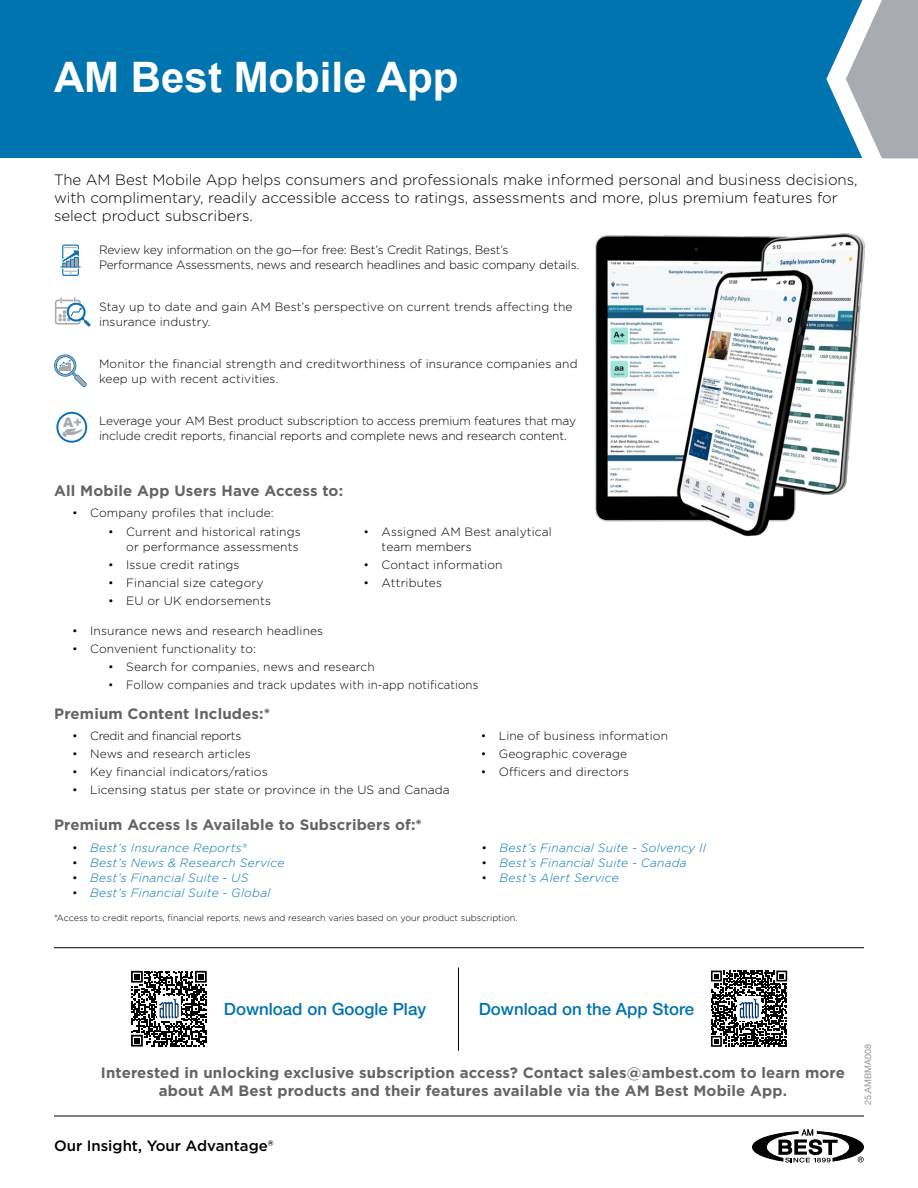
<style>
.page{position:relative;width:918px;height:1188px;background:#fff}
.page>*{position:absolute;margin:0;border:0;box-sizing:border-box;transform-origin:0 0}
.t1{font:700 42px "Arial";color:#fff}
.t2{font:500 16.95px "Helvetica Neue";color:#0074ae}
.t3{font:700 15px/18px "Gotham";letter-spacing:.01em;color:#636466;text-align:center}
.t4{font:300 15px/18px "Gotham";color:#000}
.t5{font:500 15px "Gotham";color:#000}
.t6{font:900 13.05px "Arial";color:#a6aaad}
.t7{font:300 12px/15px "Gotham";letter-spacing:.01em;color:#000}
.t8{font:italic 300 12px "Gotham";letter-spacing:.02em;color:#0074ae}
.t9{font:300 12px/15px "Gotham";letter-spacing:-.01em;color:#000}
.t10{font:300 12px/15px "Gotham";letter-spacing:-.015em;color:#000}
.t11{font:300 12px "Gotham";letter-spacing:.01em;color:#000;scale:.95 1}
.t12{font:300 12px "Gotham";letter-spacing:-.03em;color:#000}
.t13{font:300 9px "Gotham";color:#000}
.t14{font:9px "Helvetica Neue";color:#939598}
.s1{font-style:normal;color:#000}
.s2{font-style:normal}
</style>
<div class="page">
<div style="left:0;top:0;width:918px;height:158px;background:#0074af"></div>
<svg style="left:826px;top:0;width:92px;height:158px"></svg>
<svg style="left:752px;top:1129px;width:112px;height:33px"></svg>
<hr style="left:54px;top:1116px;width:810px;height:1px;background:#000">
<svg style="left:55px;top:298px;width:36px;height:29px"></svg>
<div style="left:56px;top:412px;width:31px;height:31px;border:2px solid #0a6fb5;border-radius:50%"></div>
<svg style="left:62px;top:429px;width:21px;height:8px"></svg>
<svg style="left:60px;top:244px;width:20px;height:32px"></svg>
<svg style="left:54px;top:354px;width:33px;height:33px"></svg>
<img style="left:595px;top:233px;width:271px;height:304px">
<svg style="left:131px;top:971px;width:76px;height:76px"></svg>
<svg style="left:711px;top:971px;width:76px;height:76px"></svg>
<hr style="left:458px;top:967px;width:1px;height:84px;background:#000">
<hr style="left:54px;top:947px;width:810px;height:1px;background:#000">
<h1 class="t1" style="left:54px;top:47px;width:406px">AM Best Mobile App</h1>
<p class="t4" style="left:54px;top:170px;width:805px">The AM Best Mobile App helps consumers and professionals make informed personal and business decisions, with complimentary, readily accessible access to ratings, assessments and more, plus premium features for select product subscribers.</p>
<p class="t6" style="left:63px;top:413px;width:20px">A+</p>
<p class="t10" style="left:99px;top:242px;width:482px">Review key information on the go—for free: Best’s Credit Ratings, Best’s<br>Performance Assessments, news and research headlines and basic company details.</p>
<p class="t7" style="left:99px;top:299px;width:475px">Stay up to date and gain AM Best’s perspective on current trends affecting the insurance industry.</p>
<p class="t7" style="left:99px;top:356px;width:480px">Monitor the financial strength and creditworthiness of insurance companies and keep up with recent activities.</p>
<p class="t9" style="left:99px;top:413px;width:479px">Leverage your AM Best product subscription to access premium features that may include credit reports, financial reports and complete news and research content.</p>
<p class="t3" style="left:54px;top:481px;width:290px">All Mobile App Users Have Access to:</p>
<p class="t7" style="left:72px;top:505px;width:203px">• Company profiles that include:</p>
<p class="t7" style="left:108px;top:524px;width:194px;text-align:right">• Current and historical ratings or performance assessments</p>
<p class="t7" style="left:108px;top:557px;width:133px">• Issue credit ratings</p>
<p class="t7" style="left:108px;top:575px;width:157px">• Financial size category</p>
<p class="t7" style="left:108px;top:593px;width:164px">• EU or UK endorsements</p>
<p class="t7" style="left:72px;top:623px;width:253px">• Insurance news and research headlines</p>
<p class="t7" style="left:72px;top:641px;width:185px">• Convenient functionality to:</p>
<p class="t7" style="left:108px;top:659px;width:268px">• Search for companies, news and research</p>
<p class="t11" style="left:108px;top:677px;width:391px">• Follow companies and track updates with in-app notifications</p>
<p class="t3" style="left:54px;top:704px;width:217px">Premium Content Includes:*</p>
<p class="t12" style="left:72px;top:728px;width:171px">• Credit and financial reports</p>
<p class="t7" style="left:72px;top:746px;width:180px">• News and research articles</p>
<p class="t7" style="left:72px;top:764px;width:197px">• Key financial indicators/ratios</p>
<p class="t7" style="left:72px;top:782px;width:379px">• Licensing status per state or province in the US and Canada</p>
<p class="t7" style="left:382px;top:524px;width:172px;text-indent:-18px">• Assigned AM Best analytical team members</p>
<p class="t7" style="left:364px;top:557px;width:140px">• Contact information</p>
<p class="t7" style="left:364px;top:575px;width:80px">• Attributes</p>
<p class="t7" style="left:481px;top:728px;width:189px">• Line of business information</p>
<p class="t7" style="left:481px;top:746px;width:148px">• Geographic coverage</p>
<p class="t7" style="left:481px;top:764px;width:150px">• Officers and directors</p>
<p class="t3" style="left:54px;top:815px;width:370px">Premium Access Is Available to Subscribers of:*</p>
<p class="t8" style="left:72px;top:840px;width:177px"><span class="s1">•</span> Best’s Insurance Reports<span class="s2">®</span></p>
<p class="t8" style="left:72px;top:855px;width:214px"><span class="s1">•</span> Best’s News &amp; Research Service</p>
<p class="t8" style="left:72px;top:870px;width:178px"><span class="s1">•</span> Best’s Financial Suite - US</p>
<p class="t8" style="left:72px;top:885px;width:200px"><span class="s1">•</span> Best’s Financial Suite - Global</p>
<p class="t8" style="left:482px;top:840px;width:226px"><span class="s1">•</span> Best’s Financial Suite - Solvency II</p>
<p class="t8" style="left:482px;top:855px;width:207px"><span class="s1">•</span> Best’s Financial Suite - Canada</p>
<p class="t8" style="left:482px;top:870px;width:139px"><span class="s1">•</span> Best’s Alert Service</p>
<p class="t13" style="left:54px;top:912px;width:465px">*Access to credit reports, financial reports, news and research varies based on your product subscription.</p>
<h2 class="t2" style="left:224px;top:999px;width:204px">Download on Google Play</h2>
<h2 class="t2" style="left:479px;top:999px;width:217px">Download on the App Store</h2>
<p class="t3" style="left:101px;top:1064px;width:746px">Interested in unlocking exclusive subscription access? Contact sales@ambest.com to learn more about AM Best products and their features available via the AM Best Mobile App.</p>
<p class="t5" style="left:54px;top:1136px;width:221px">Our Insight, Your Advantage®</p>
<p class="t14" style="left:863px;top:1105px;width:63px;rotate:-90deg">25.AMBMA008</p>
</div>
